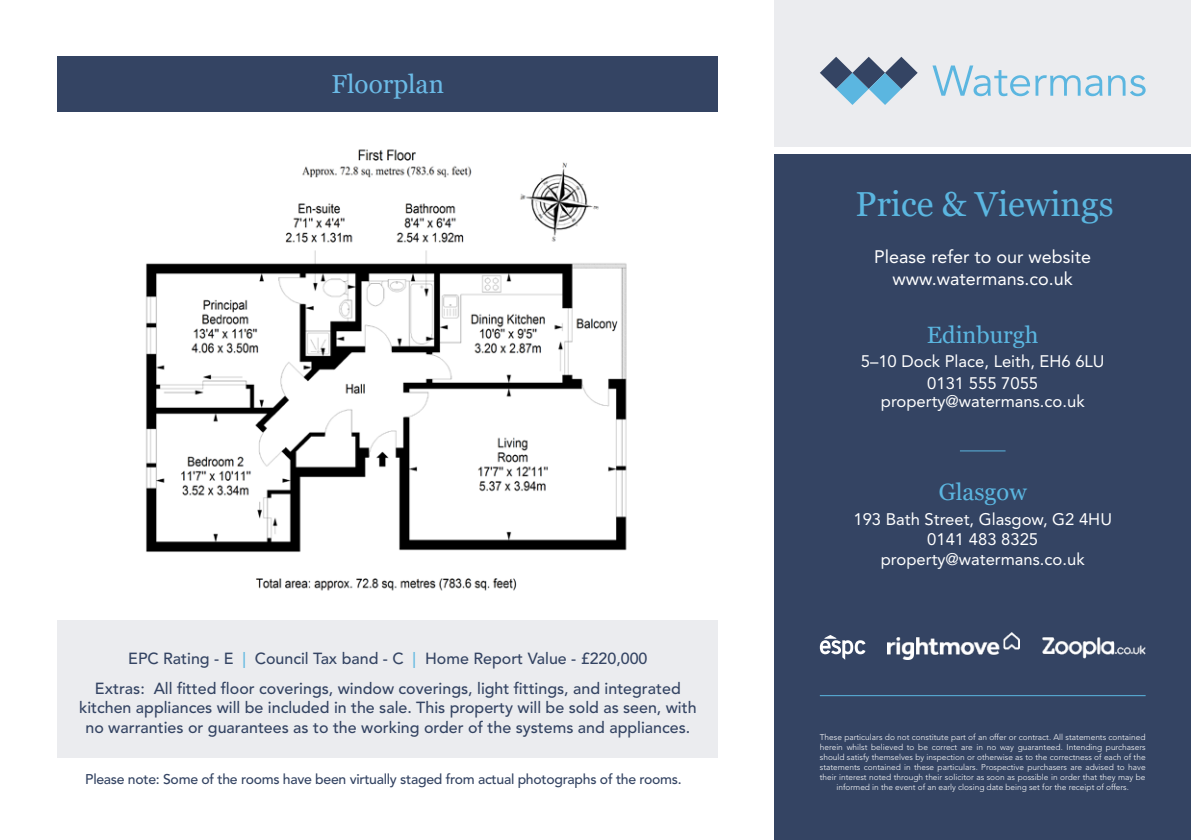
<style>
.page{position:relative;width:1191px;height:840px;background:#fff}
.page>*{position:absolute;margin:0;border:0;box-sizing:border-box;transform-origin:0 0}
.t1{font:34.6px "Georgia";color:#5bb6e0}
.t2{font:26px "Georgia";color:#6bbae6}
.t3{font:23.6px "Georgia";color:#5bb6e0}
.t4{font:18px/21.6px "Avenir LT Std";color:#fff;text-align:center}
.t5{font:16.6px/20px "Avenir LT Std";color:#fff;text-align:center}
.t6{font:500 16px/30.4px "Avenir LT Std";color:#344463;text-align:center}
.t7{font:500 14px "Avenir LT Std";letter-spacing:-.02em;color:#344463}
.t8{font:300 8.4px/10px "Avenir LT Std";color:#fff;text-align:center}
.s1{color:#5bb6e0}
</style>
<div class="page">
<div style="left:774px;top:0;width:417px;height:147px;background:#ebecef"></div>
<div style="left:774px;top:154px;width:417px;height:685px;background:#344463"></div>
<svg style="left:820px;top:57px;width:97px;height:48px"></svg>
<svg style="left:932px;top:65px;width:170px;height:31px"></svg>
<svg style="left:1108px;top:75px;width:37px;height:21px"></svg>
<hr style="left:820px;top:694px;width:325px;height:1px;background:#5bb6e0">
<svg style="left:820px;top:635px;width:45px;height:24px"></svg>
<img style="left:887px;top:632px;width:132px;height:27px">
<img style="left:1042px;top:637px;width:103px;height:22px">
<hr style="left:960px;top:450px;width:45px;height:1px;background:#5bb6e0">
<div style="left:57px;top:57px;width:660px;height:55px;background:#344463"></div>
<div style="left:57px;top:620px;width:660px;height:137px;background:#ebecef"></div>
<img style="left:146px;top:149px;width:481px;height:442px">
<h2 class="t2" style="left:332px;top:68px;width:114px">Floorplan</h2>
<h3 class="t6" style="left:95px;top:643px;width:587px">EPC Rating - E <span class="s1">|</span> Council Tax band - C <span class="s1">|</span> Home Report Value - £220,000<br>Extras: All fitted floor coverings, window coverings, light fittings, and integrated</h3>
<h3 class="t6" style="left:79px;top:698px;width:619px;line-height:19.2px">kitchen appliances will be included in the sale. This property will be sold as seen, with no warranties or guarantees as to the working order of the systems and appliances.</h3>
<h3 class="t7" style="left:85px;top:770px;width:598px">Please note: Some of the rooms have been virtually staged from actual photographs of the rooms.</h3>
<h1 class="t1" style="left:855px;top:183px;width:260px">Price &amp; Viewings</h1>
<h3 class="t4" style="left:874px;top:246px;width:218px">Please refer to our website www.watermans.co.uk</h3>
<h3 class="t3" style="left:926px;top:320px;width:113px">Edinburgh</h3>
<h3 class="t5" style="left:861px;top:350px;width:245px;line-height:22px">5–10 Dock Place, Leith, EH6 6LU<br>0131 555 7055</h3>
<h3 class="t5" style="left:881px;top:391px;width:205px">property@watermans.co.uk</h3>
<h3 class="t3" style="left:938px;top:477px;width:89px">Glasgow</h3>
<h3 class="t5" style="left:853px;top:509px;width:260px">193 Bath Street, Glasgow, G2 4HU<br>0141 483 8325 property@watermans.co.uk</h3>
<p class="t8" style="left:820px;top:731px;width:327px">These particulars do not constitute part of an offer or contract. All statements contained herein whilst believed to be correct are in no way guaranteed. Intending purchasers should satisfy themselves by inspection or otherwise as to the correctness of each of the statements contained in these particulars. Prospective purchasers are advised to have their interest noted through their solicitor as soon as possible in order that they may be informed in the event of an early closing date being set for the receipt of offers.</p>
</div>
